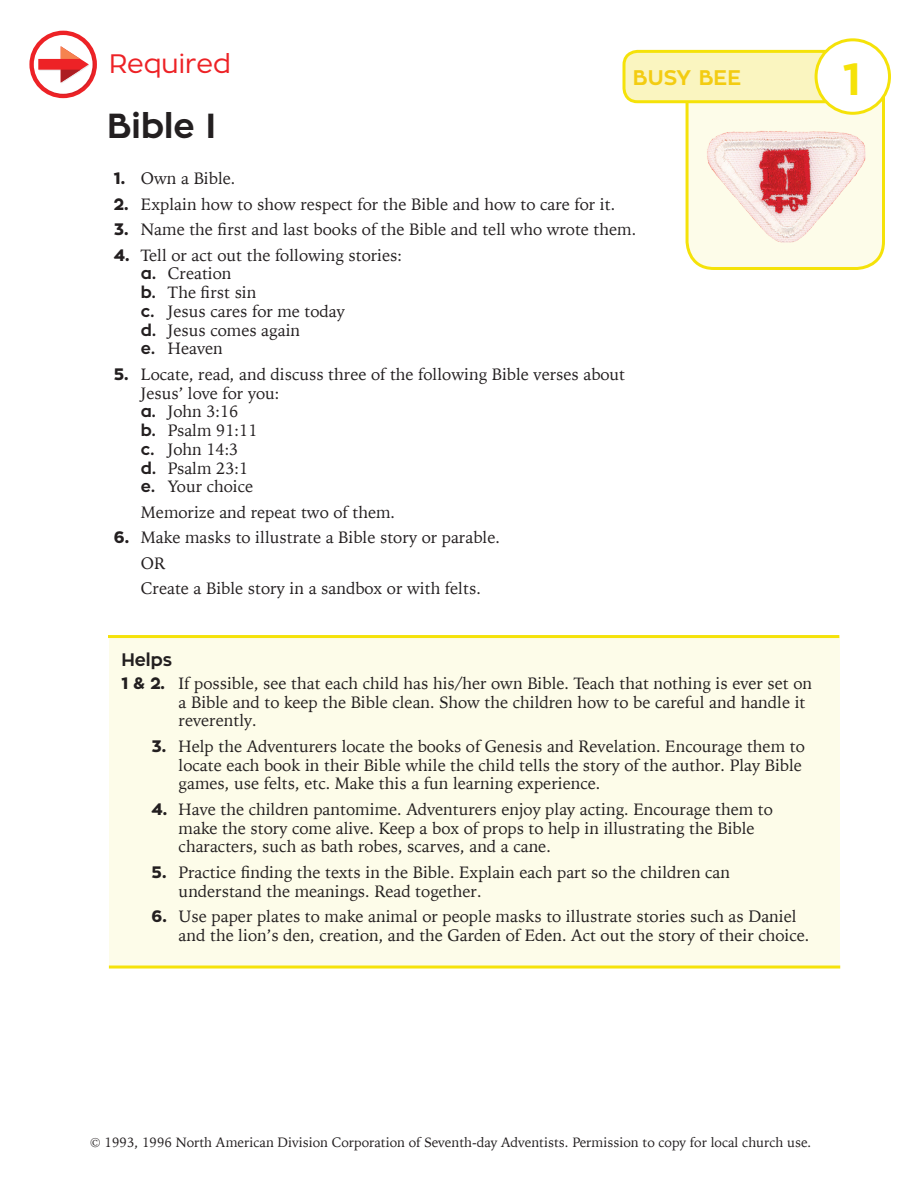
<style>
.page{position:relative;width:918px;height:1188px;background:#fff}
.page>*{position:absolute;margin:0;border:0;box-sizing:border-box;transform-origin:0 0}
.t1{font:700 45px "Zona Pro";color:#f5e209}
.t2{font:700 34.5px "Zona Pro";color:#231f20}
.t3{font:26.55px "Zona Pro";color:#ed2226}
.t4{font:700 21px "Zona Pro";color:#f3cc12}
.t5{font:700 18px "Zona Pro";color:#231f20}
.t6{font:16.5px/18.8px "Iowan Old Style";color:#231f20}
.t7{font:800 16.5px "Zona Pro";color:#231f20}
.t8{font:13.5px "Iowan Old Style";color:#231f20}
.s1{font-family:"Zona Pro";font-weight:800}
.s2{font-family:"Zona Pro";font-weight:700}
</style>
<div class="page">
<div style="left:109px;top:638px;width:730px;height:328px;background:#fdfce9"></div>
<hr style="left:108px;top:635px;width:731px;height:3px;background:#f5e209">
<hr style="left:109px;top:966px;width:731px;height:3px;background:#f5e209">
<svg style="left:29px;top:31px;width:68px;height:67px"></svg>
<div style="left:35px;top:36px;width:59px;height:59px;background:#d72027;border-radius:50%"></div>
<div style="left:34px;top:35px;width:59px;height:59px;background:#fff;border-radius:50%"></div>
<svg style="left:38px;top:46px;width:52px;height:38px"></svg>
<svg style="left:622px;top:48px;width:265px;height:222px"></svg>
<div style="left:816px;top:40px;width:74px;height:73px;background:#fff;border-radius:50%"></div>
<div style="left:815px;top:38px;width:76px;height:77px;border:3px solid #f5e209;border-radius:50%"></div>
<img style="left:684px;top:116px;width:203px;height:137px">
<h3 class="t3" style="left:109px;top:47px;width:124px">Required</h3>
<p class="t4" style="left:633px;top:64px;width:110px">BUSY BEE</p>
<h1 class="t1" style="left:843px;top:50px;width:20px">1</h1>
<h2 class="t2" style="left:107px;top:104px;width:110px">Bible I</h2>
<p class="t6" style="left:114px;top:168px;width:123px"><span class="s1">1.</span> Own a Bible.</p>
<p class="t6" style="left:114px;top:194px;width:503px"><span class="s1">2.</span> Explain how to show respect for the Bible and how to care for it.</p>
<p class="t6" style="left:114px;top:219px;width:524px"><span class="s1">3.</span> Name the first and last books of the Bible and tell who wrote them.</p>
<p class="t6" style="left:141px;top:245px;width:263px;text-indent:-27px"><span class="s1">4.</span> Tell or act out the following stories: <span class="s2">a.</span> Creation<br><span class="s2">b.</span> The first sin<br><span class="s2">c.</span> Jesus cares for me today<br><span class="s2">d.</span> Jesus comes again<br><span class="s2">e.</span> Heaven</p>
<p class="t6" style="left:141px;top:364px;width:486px;text-indent:-27px"><span class="s1">5.</span> Locate, read, and discuss three of the following Bible verses about<br>Jesus’ love for you:<br><span class="s2">a.</span> John 3:16<br><span class="s2">b.</span> Psalm 91:11<br><span class="s2">c.</span> John 14:3<br><span class="s2">d.</span> Psalm 23:1<br><span class="s2">e.</span> Your choice</p>
<p class="t6" style="left:141px;top:502px;width:256px">Memorize and repeat two of them.</p>
<p class="t6" style="left:141px;top:524px;width:361px;line-height:25.5px;text-indent:-27px"><span class="s1">6.</span> Make masks to illustrate a Bible story or parable.<br>OR<br>Create a Bible story in a sandbox or with felts.</p>
<p class="t5" style="left:121px;top:648px;width:52px">Helps</p>
<p class="t7" style="left:121px;top:672px;width:45px">1 &amp; 2.</p>
<p class="t6" style="left:179px;top:673px;width:635px">If possible, see that each child has his/her own Bible. Teach that nothing is ever set on a Bible and to keep the Bible clean. Show the children how to be careful and handle it reverently.</p>
<p class="t6" style="left:179px;top:736px;width:628px;text-indent:-27px"><span class="s1">3.</span> Help the Adventurers locate the books of Genesis and Revelation. Encourage them to locate each book in their Bible while the child tells the story of the author. Play Bible games, use felts, etc. Make this a fun learning experience.</p>
<p class="t6" style="left:179px;top:799px;width:596px;text-indent:-27px"><span class="s1">4.</span> Have the children pantomime. Adventurers enjoy play acting. Encourage them to make the story come alive. Keep a box of props to help in illustrating the Bible characters, such as bath robes, scarves, and a cane.</p>
<p class="t6" style="left:179px;top:862px;width:553px;text-indent:-27px"><span class="s1">5.</span> Practice finding the texts in the Bible. Explain each part so the children can understand the meanings. Read together.</p>
<p class="t6" style="left:179px;top:906px;width:632px;text-indent:-27px"><span class="s1">6.</span> Use paper plates to make animal or people masks to illustrate stories such as Daniel and the lion’s den, creation, and the Garden of Eden. Act out the story of their choice.</p>
<p class="t8" style="left:90px;top:1130px;width:723px">© 1993, 1996 North American Division Corporation of Seventh-day Adventists. Permission to copy for local church use.</p>
</div>
